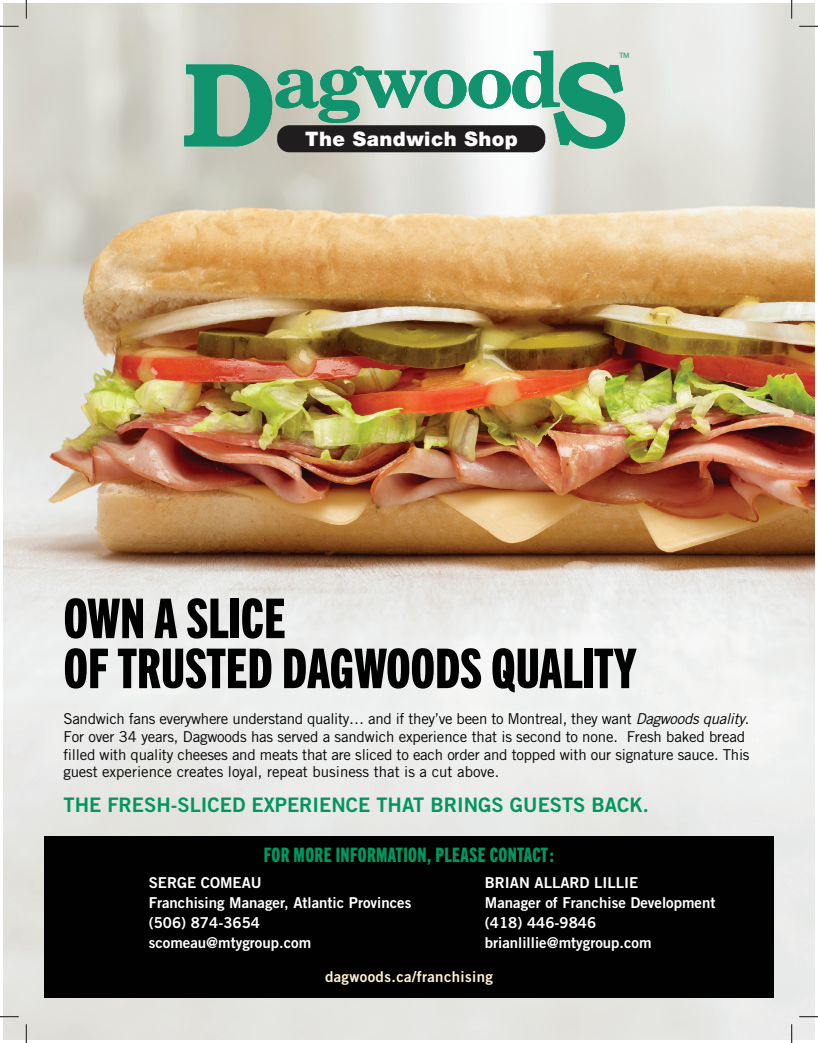
<style>
.page{position:relative;width:818px;height:1043px;background:#fff}
.page>*{position:absolute;margin:0;border:0;box-sizing:border-box;transform-origin:0 0}
.t1{font:55px/50px "Trade Gothic Next LT Pro Hv Cm";color:#010101}
.t2{font:20px "Trade Gothic LT Std Bd 2";color:#009660}
.t3{font:20px "Trade Gothic Next LT Pro Hv Cm";letter-spacing:.02em;color:#009660}
.t4{font:900 20px "Helvetica Neue LT Std";letter-spacing:.025em;color:#fff}
.t5{font:15px/17.8px "Trade Gothic LT Std";letter-spacing:-.015em;color:#010101}
.t6{font:15px/20px "Trade Gothic LT Std Bd 2";color:#fff}
.t7{font:15px "Trade Gothic LT Std Bd 2";letter-spacing:.025em;color:#fef1cf}
.t8{font:7.88px "Myriad Pro";color:#11946d}
.s1{font-style:italic}
</style>
<div class="page">
<img style="left:4px;top:4px;width:810px;height:1035px">
<div style="left:45px;top:836px;width:729px;height:161px;background:#010101"></div>
<svg style="left:184px;top:51px;width:442px;height:98px;background:#8cc0ac"></svg>
<div style="left:277px;top:125px;width:268px;height:27px;background:#201d1e;border-radius:12px"></div>
<svg style="left:0;top:25px;width:19px;height:2px"></svg>
<svg style="left:799px;top:25px;width:19px;height:2px"></svg>
<svg style="left:0;top:1015px;width:19px;height:2px"></svg>
<svg style="left:799px;top:1015px;width:19px;height:2px"></svg>
<svg style="left:25px;top:0;width:2px;height:19px"></svg>
<svg style="left:25px;top:1024px;width:2px;height:18px"></svg>
<svg style="left:790px;top:0;width:2px;height:19px"></svg>
<svg style="left:790px;top:1024px;width:2px;height:18px"></svg>
<h2 class="t4" style="left:305px;top:126px;width:214px">The Sandwich Shop</h2>
<p class="t8" style="left:619px;top:50px;width:12px">TM</p>
<h1 class="t1" style="left:64px;top:590px;width:573px">OWN A SLICE<br>OF TRUSTED DAGWOODS QUALITY</h1>
<p class="t5" style="left:64px;top:709px;width:687px">Sandwich fans everywhere understand quality… and if they’ve been to Montreal, they want <span class="s1">Dagwoods quality</span>.<br>For over 34 years, Dagwoods has served a sandwich experience that is second to none. Fresh baked bread filled with quality cheeses and meats that are sliced to each order and topped with our signature sauce. This guest experience creates loyal, repeat business that is a cut above.</p>
<h2 class="t2" style="left:64px;top:792px;width:586px">THE FRESH-SLICED EXPERIENCE THAT BRINGS GUESTS BACK.</h2>
<h2 class="t3" style="left:264px;top:841px;width:291px">FOR MORE INFORMATION, PLEASE CONTACT :</h2>
<p class="t6" style="left:149px;top:872px;width:264px">SERGE COMEAU<br>Franchising Manager, Atlantic Provinces (506) 874-3654 scomeau@mtygroup.com</p>
<p class="t6" style="left:485px;top:872px;width:232px">BRIAN ALLARD LILLIE<br>Manager of Franchise Development (418) 446-9846 brianlillie@mtygroup.com</p>
<p class="t7" style="left:325px;top:967px;width:169px">dagwoods.ca/franchising</p>
</div>
